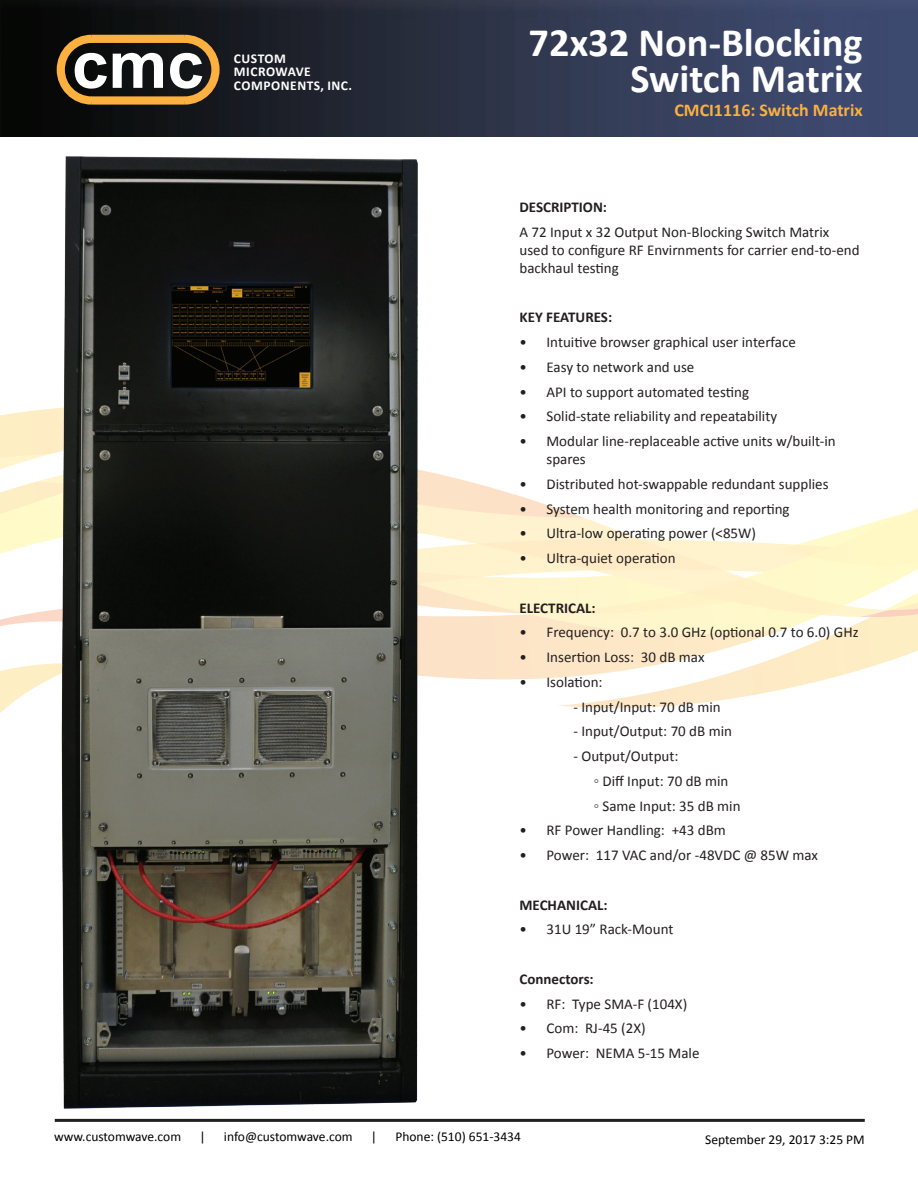
<style>
.page{position:relative;width:918px;height:1188px;background:#fff}
.page>*{position:absolute;margin:0;border:0;box-sizing:border-box;transform-origin:0 0}
.t1{font:700 40.5px/36px "Calibri";color:#fff;text-align:right}
.t2{font:700 18px "Calibri";color:#fbb03f}
.t3{font:15px/18px "Calibri";color:#231f20}
.t4{font:700 15px "Calibri";color:#231f20}
.t5{font:13.5px "Calibri";color:#000}
.t6{font:700 13.5px/13.5px "Calibri";letter-spacing:.04em;color:#fff}
</style>
<div class="page">
<svg style="left:0;top:408px;width:55px;height:23px"></svg>
<svg style="left:0;top:634px;width:918px;height:79px"></svg>
<svg style="left:0;top:437px;width:918px;height:197px"></svg>
<img style="left:0;top:0;width:918px;height:136px">
<svg style="left:53px;top:31px;width:171px;height:78px"></svg>
<hr style="left:55px;top:1119px;width:810px;height:3px;background:#231f20">
<img style="left:55px;top:156px;width:374px;height:966px">
<p class="t6" style="left:234px;top:52px;width:120px">CUSTOM<br>MICROWAVE<br>COMPONENTS, INC.</p>
<h1 class="t1" style="left:529px;top:25px;width:336px">72x32 Non-Blocking<br>Switch Matrix</h1>
<p class="t2" style="left:674px;top:99px;width:190px">CMCI1116: Switch Matrix</p>
<p class="t4" style="left:519px;top:198px;width:89px">DESCRIPTION:</p>
<p class="t3" style="left:519px;top:223px;width:342px">A 72 Input x 32 Output Non-Blocking Switch Matrix used to configure RF Envirnments for carrier end-to-end backhaul testing</p>
<p class="t4" style="left:519px;top:308px;width:94px">KEY FEATURES:</p>
<p class="t3" style="left:519px;top:333px;width:278px">• Intuitive browser graphical user interface</p>
<p class="t3" style="left:519px;top:358px;width:176px">• Easy to network and use</p>
<p class="t3" style="left:519px;top:383px;width:231px">• API to support automated testing</p>
<p class="t3" style="left:519px;top:407px;width:259px">• Solid-state reliability and repeatability</p>
<p class="t3" style="left:546px;top:432px;width:291px;text-indent:-27px">• Modular line-replaceable active units w/built-in spares</p>
<p class="t3" style="left:519px;top:475px;width:311px">• Distributed hot-swappable redundant supplies</p>
<p class="t3" style="left:519px;top:500px;width:272px">• System health monitoring and reporting</p>
<p class="t3" style="left:519px;top:524px;width:238px">• Ultra-low operating power (&lt;85W)</p>
<p class="t3" style="left:519px;top:549px;width:158px">• Ultra-quiet operation</p>
<p class="t4" style="left:519px;top:598px;width:78px">ELECTRICAL:</p>
<p class="t3" style="left:519px;top:623px;width:341px">• Frequency: 0.7 to 3.0 GHz (optional 0.7 to 6.0) GHz</p>
<p class="t3" style="left:519px;top:648px;width:187px">• Insertion Loss: 30 dB max</p>
<p class="t3" style="left:519px;top:673px;width:85px">• Isolation:</p>
<p class="t3" style="left:573px;top:698px;width:149px">- Input/Input: 70 dB min</p>
<p class="t3" style="left:573px;top:722px;width:160px">- Input/Output: 70 dB min</p>
<p class="t3" style="left:594px;top:744px;width:148px;line-height:24.8px;text-indent:-20px">- Output/Output:<br>◦ Diff Input: 70 dB min<br>◦ Same Input: 35 dB min</p>
<p class="t3" style="left:519px;top:821px;width:208px">• RF Power Handling: +43 dBm</p>
<p class="t3" style="left:519px;top:846px;width:300px">• Power: 117 VAC and/or -48VDC @ 85W max</p>
<p class="t4" style="left:519px;top:895px;width:90px">MECHANICAL:</p>
<p class="t3" style="left:519px;top:920px;width:155px">• 31U 19” Rack-Mount</p>
<p class="t4" style="left:519px;top:969px;width:76px">Connectors:</p>
<p class="t3" style="left:519px;top:995px;width:169px">• RF: Type SMA-F (104X)</p>
<p class="t3" style="left:519px;top:1019px;width:128px">• Com: RJ-45 (2X)</p>
<p class="t3" style="left:519px;top:1044px;width:182px">• Power: NEMA 5-15 Male</p>
<p class="t5" style="left:54px;top:1128px;width:129px">www.customwave.com</p>
<p class="t5" style="left:199px;top:1128px;width:8px">|</p>
<p class="t5" style="left:224px;top:1128px;width:130px">info@customwave.com</p>
<p class="t5" style="left:371px;top:1128px;width:8px">|</p>
<p class="t5" style="left:395px;top:1128px;width:127px">Phone: (510) 651-3434</p>
<p class="t5" style="left:705px;top:1131px;width:161px">September 29, 2017 3:25 PM</p>
</div>
